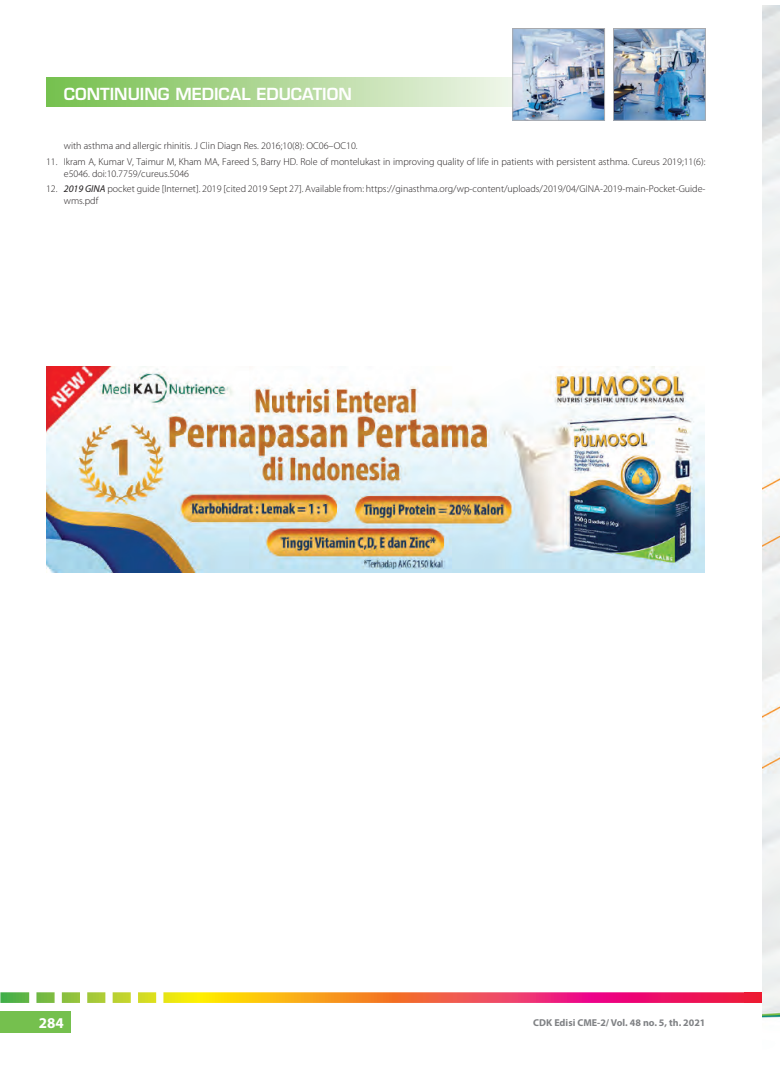
<style>
.page{position:relative;width:780px;height:1088px;background:#fff}
.page>*{position:absolute;margin:0;border:0;box-sizing:border-box;transform-origin:0 0}
.t1{font:600 16.25px "Eurostile LT Std";color:#fff}
.t2{font:700 15px "Myriad Pro";color:#fff}
.t3{font:300 10px/12px "Myriad Pro";color:#231f20}
.t4{font:700 10px "Myriad Pro";color:#808285}
.s1{font-weight:400;font-style:italic}
</style>
<div class="page">
<div style="left:0;top:1012px;width:71px;height:21px;background:#75c04e"></div>
<svg style="left:0;top:992px;width:762px;height:11px;background:#e47e50"></svg>
<svg style="left:46px;top:78px;width:466px;height:29px;background:#b2d99a"></svg>
<img style="left:615px;top:30px;width:88px;height:88px">
<div style="left:613px;top:28px;width:92px;height:92px;border:1px solid #a8a9ad"></div>
<img style="left:514px;top:30px;width:88px;height:88px">
<div style="left:512px;top:28px;width:92px;height:92px;border:1px solid #a8a9ad"></div>
<img style="left:46px;top:366px;width:658px;height:206px">
<img style="left:762px;top:5px;width:18px;height:1013px">
<h1 class="t1" style="left:64px;top:84px;width:289px">CONTINUING MEDICAL EDUCATION</h1>
<p class="t3" style="left:64px;top:140px;width:295px">with asthma and allergic rhinitis. J Clin Diagn Res. 2016;10(8): OC06–OC10.</p>
<p class="t3" style="left:64px;top:156px;width:643px;text-indent:-18px">11. Ikram A, Kumar V, Taimur M, Kham MA, Fareed S, Barry HD. Role of montelukast in improving quality of life in patients with persistent asthma. Cureus 2019;11(6): e5046. doi:10.7759/cureus.5046</p>
<p class="t3" style="left:64px;top:183px;width:643px;text-indent:-18px">12. <span class="s1">2019 GINA</span> pocket guide [Internet]. 2019 [cited 2019 Sept 27]. Available from: https://ginasthma.org/wp-content/uploads/2019/04/GINA-2019-main-Pocket-Guide&shy;wms.pdf</p>
<h2 class="t2" style="left:39px;top:1013px;width:26px">284</h2>
<p class="t4" style="left:533px;top:1016px;width:174px">CDK Edisi CME-2/ Vol. 48 no. 5, th. 2021</p>
</div>
